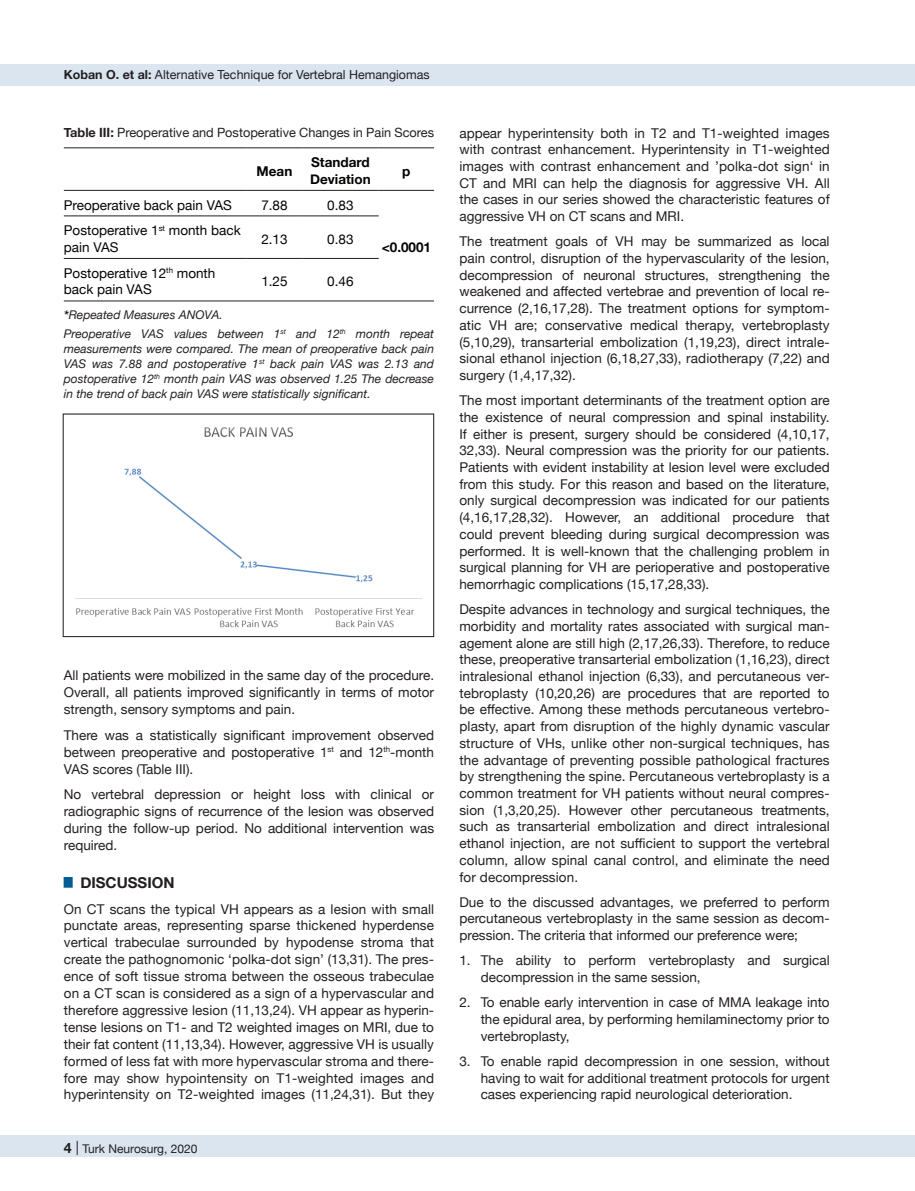
<style>
.page{position:relative;width:915px;height:1191px;background:#fff}
.page>*{position:absolute;margin:0;border:0;box-sizing:border-box;transform-origin:0 0}
.t1{font:700 15px "Helvetica Neue";color:#231f20}
.t2{font:13.5px/16.6px "Helvetica Neue";color:#231f20;text-align:justify}
.t3{font:13.5px/16.5px "Helvetica Neue";color:#040503}
.t4{font:700 13.5px/16.5px "Helvetica Neue";color:#040503}
.t5{font:12.75px "Helvetica Neue";color:#231f20}
.t6{font:12.45px "Helvetica Neue";color:#231f20}
.t7{font:italic 12px/15px "Helvetica Neue";color:#231f20}
.t8{font:12px "Helvetica Neue";color:#231f20}
.s1{font-weight:700}
.s2{font-weight:700;font-size:14.25px}
.s3{font-size:14.25px}
</style>
<div class="page">
<div style="left:0;top:1135px;width:914px;height:22px;background:#dbe5f0"></div>
<div style="left:0;top:64px;width:914px;height:21px;background:#dbe5f0"></div>
<hr style="left:64px;top:216px;width:183px;height:1px;background:#231f20">
<hr style="left:247px;top:216px;width:55px;height:1px;background:#231f20">
<hr style="left:302px;top:216px;width:76px;height:1px;background:#231f20">
<hr style="left:64px;top:258px;width:183px;height:1px;background:#231f20">
<hr style="left:247px;top:258px;width:55px;height:1px;background:#231f20">
<hr style="left:302px;top:258px;width:76px;height:1px;background:#231f20">
<hr style="left:64px;top:147px;width:183px;height:1px;background:#231f20">
<hr style="left:247px;top:147px;width:55px;height:1px;background:#231f20">
<hr style="left:302px;top:147px;width:76px;height:1px;background:#231f20">
<hr style="left:378px;top:147px;width:56px;height:1px;background:#231f20">
<hr style="left:64px;top:190px;width:183px;height:1px;background:#231f20">
<hr style="left:247px;top:190px;width:55px;height:1px;background:#231f20">
<hr style="left:302px;top:190px;width:76px;height:1px;background:#231f20">
<hr style="left:378px;top:190px;width:56px;height:1px;background:#231f20">
<hr style="left:378px;top:300px;width:56px;height:1px;background:#231f20">
<hr style="left:64px;top:300px;width:183px;height:1px;background:#231f20">
<hr style="left:247px;top:300px;width:55px;height:1px;background:#231f20">
<hr style="left:302px;top:300px;width:76px;height:1px;background:#231f20">
<img style="left:75px;top:427px;width:347px;height:201px">
<div style="left:63px;top:413px;width:371px;height:224px;border:1px solid #231f20"></div>
<p class="t6" style="left:64px;top:66px;width:367px"><span class="s1">Koban O. et al:</span> Alternative Technique for Vertebral Hemangiomas</p>
<p class="t5" style="left:64px;top:123px;width:371px"><span class="s1">Table III:</span> Preoperative and Postoperative Changes in Pain Scores</p>
<p class="t4" style="left:256px;top:163px;width:37px">Mean</p>
<p class="t4" style="left:310px;top:155px;width:62px">Standard<br>Deviation</p>
<p class="t4" style="left:402px;top:163px;width:10px">p</p>
<p class="t3" style="left:64px;top:197px;width:169px">Preoperative back pain VAS</p>
<p class="t3" style="left:261px;top:197px;width:28px">7.88</p>
<p class="t3" style="left:327px;top:197px;width:28px">0.83</p>
<p class="t4" style="left:381px;top:239px;width:51px">&lt;0.0001</p>
<p class="t3" style="left:64px;top:223px;width:178px">Postoperative 1<sup>st</sup> month back pain VAS</p>
<p class="t3" style="left:261px;top:231px;width:28px">2.13</p>
<p class="t3" style="left:327px;top:231px;width:28px">0.83</p>
<p class="t3" style="left:64px;top:265px;width:153px">Postoperative 12<sup>th</sup> month back pain VAS</p>
<p class="t3" style="left:261px;top:274px;width:28px">1.25</p>
<p class="t3" style="left:327px;top:274px;width:28px">0.46</p>
<p class="t7" style="left:64px;top:306px;width:371px;line-height:19.2px"><span class="s1">*</span>Repeated Measures ANOVA.<br>Preoperative VAS values between 1<sup>st</sup> and 12<sup>th</sup> month repeat</p>
<p class="t7" style="left:64px;top:342px;width:371px;text-align:justify">measurements were compared. The mean of preoperative back pain VAS was 7.88 and postoperative 1<sup>st</sup> back pain VAS was 2.13 and postoperative 12<sup>th</sup> month pain VAS was observed 1.25 The decrease in the trend of back pain VAS were statistically significant.</p>
<p class="t2" style="left:64px;top:668px;width:371px">All patients were mobilized in the same day of the procedure.<br>Overall, all patients improved significantly in terms of motor strength, sensory symptoms and pain.</p>
<p class="t2" style="left:64px;top:727px;width:371px;line-height:17.1px">There was a statistically significant improvement observed between preoperative and postoperative 1<sup>st</sup> and 12<sup>th</sup>-month VAS scores (Table III).</p>
<p class="t2" style="left:64px;top:786px;width:371px">No vertebral depression or height loss with clinical or radiographic signs of recurrence of the lesion was observed during the follow-up period. No additional intervention was required.</p>
<p class="t1" style="left:64px;top:871px;width:112px"><sup>█</sup> DISCUSSION</p>
<p class="t2" style="left:64px;top:901px;width:371px">On CT scans the typical VH appears as a lesion with small punctate areas, representing sparse thickened hyperdense vertical trabeculae surrounded by hypodense stroma that create the pathognomonic ‘polka-dot sign’ (13,31). The pres&shy;ence of soft tissue stroma between the osseous trabeculae on a CT scan is considered as a sign of a hypervascular and therefore aggressive lesion (11,13,24). VH appear as hyperin&shy;tense lesions on T1- and T2 weighted images on MRI, due to their fat content (11,13,34). However, aggressive VH is usually formed of less fat with more hypervascular stroma and there&shy;fore may show hypointensity on T1-weighted images and hyperintensity on T2-weighted images (11,24,31). But they</p>
<p class="t8" style="left:63px;top:1140px;width:136px"><span class="s2">4</span> <span class="s3">|</span> Turk Neurosurg, 2020</p>
<p class="t2" style="left:459px;top:125px;width:371px">appear hyperintensity both in T2 and T1-weighted images with contrast enhancement. Hyperintensity in T1-weighted images with contrast enhancement and ’polka-dot sign‘ in CT and MRI can help the diagnosis for aggressive VH. All the cases in our series showed the characteristic features of aggressive VH on CT scans and MRI.</p>
<p class="t2" style="left:459px;top:234px;width:371px">The treatment goals of VH may be summarized as local pain control, disruption of the hypervascularity of the lesion, decompression of neuronal structures, strengthening the weakened and affected vertebrae and prevention of local re&shy;currence (2,16,17,28). The treatment options for symptom&shy;atic VH are; conservative medical therapy, vertebroplasty (5,10,29), transarterial embolization (1,19,23), direct intrale&shy;sional ethanol injection (6,18,27,33), radiotherapy (7,22) and surgery (1,4,17,32).</p>
<p class="t2" style="left:459px;top:393px;width:371px">The most important determinants of the treatment option are the existence of neural compression and spinal instability.<br>If either is present, surgery should be considered (4,10,17, 32,33). Neural compression was the priority for our patients.<br>Patients with evident instability at lesion level were excluded from this study. For this reason and based on the literature, only surgical decompression was indicated for our patients (4,16,17,28,32). However, an additional procedure that could prevent bleeding during surgical decompression was performed. It is well-known that the challenging problem in surgical planning for VH are perioperative and postoperative hemorrhagic complications (15,17,28,33).</p>
<p class="t2" style="left:459px;top:602px;width:371px">Despite advances in technology and surgical techniques, the morbidity and mortality rates associated with surgical man&shy;agement alone are still high (2,17,26,33). Therefore, to reduce these, preoperative transarterial embolization (1,16,23), direct intralesional ethanol injection (6,33), and percutaneous ver&shy;tebroplasty (10,20,26) are procedures that are reported to be effective. Among these methods percutaneous vertebro&shy;plasty, apart from disruption of the highly dynamic vascular structure of VHs, unlike other non-surgical techniques, has the advantage of preventing possible pathological fractures by strengthening the spine. Percutaneous vertebroplasty is a common treatment for VH patients without neural compres&shy;sion (1,3,20,25). However other percutaneous treatments, such as transarterial embolization and direct intralesional ethanol injection, are not sufficient to support the vertebral column, allow spinal canal control, and eliminate the need for decompression.</p>
<p class="t2" style="left:459px;top:894px;width:371px">Due to the discussed advantages, we preferred to perform percutaneous vertebroplasty in the same session as decom&shy;pression. The criteria that informed our preference were;</p>
<p class="t2" style="left:480px;top:953px;width:350px;text-indent:-21px">1. The ability to perform vertebroplasty and surgical decompression in the same session,</p>
<p class="t2" style="left:480px;top:995px;width:350px;text-indent:-21px">2. To enable early intervention in case of MMA leakage into the epidural area, by performing hemilaminectomy prior to vertebroplasty,</p>
<p class="t2" style="left:480px;top:1053px;width:350px;text-indent:-21px">3. To enable rapid decompression in one session, without having to wait for additional treatment protocols for urgent cases experiencing rapid neurological deterioration.</p>
</div>
